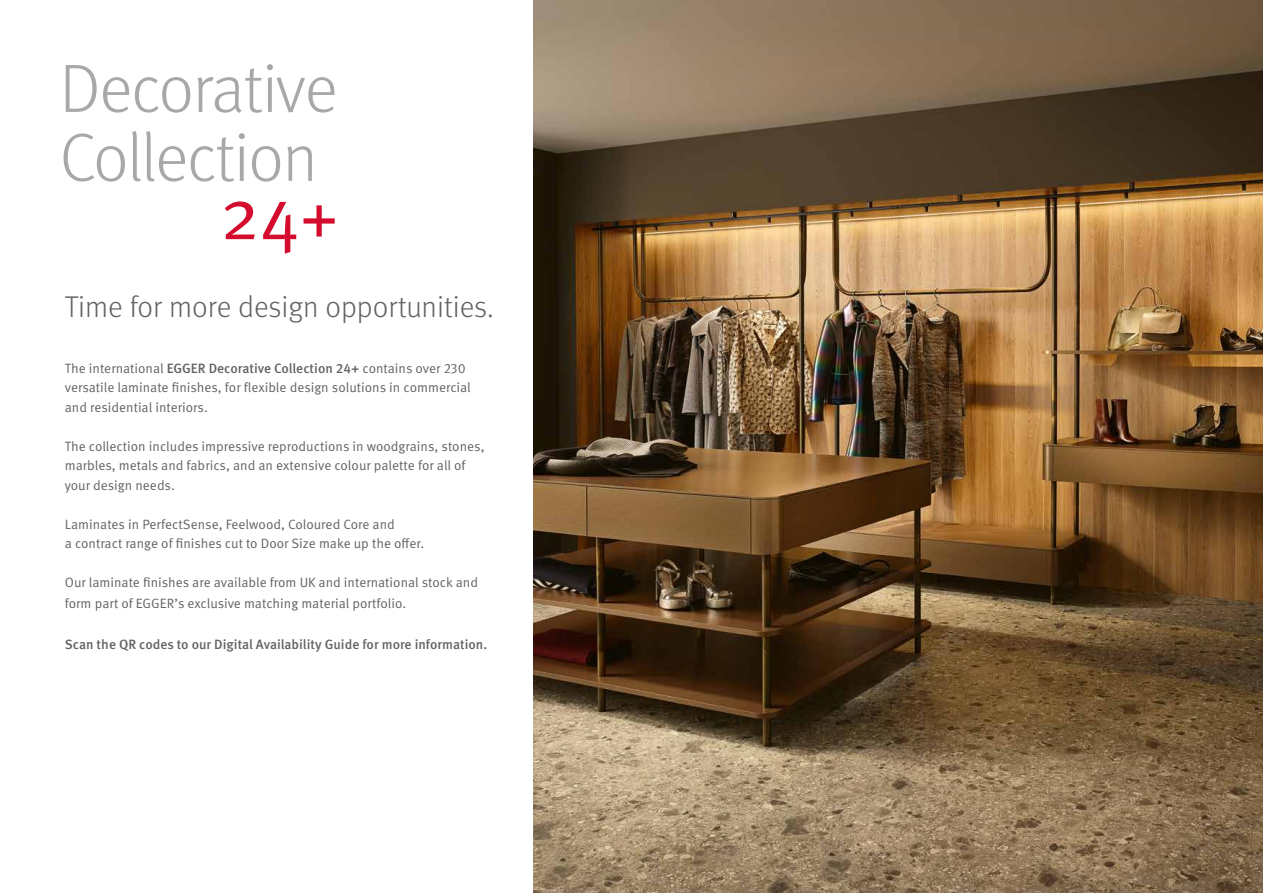
<style>
.page{position:relative;width:1263px;height:893px;background:#fff}
.page>*{position:absolute;margin:0;border:0;box-sizing:border-box;transform-origin:0 0}
.t1{font:72.75px "Meta Pro Norm";color:#d40c2d}
.t2{font:300 68.25px/69px "Meta Pro";letter-spacing:-.02em;color:#a8a8a7}
.t3{font:300 30px "Meta Pro";color:#646363}
.t4{font:13.5px/19.5px "Meta Pro Norm";color:#646363}
.t5{font:500 13.5px "Meta Pro";color:#646363}
.s1{font-family:"Meta Pro";font-weight:500}
</style>
<div class="page">
<img style="left:534px;top:0;width:729px;height:893px">
<h2 class="t2" style="left:60px;top:50px;width:280px">Decorative<br>Collection</h2>
<h1 class="t1" style="left:220px;top:159px;width:120px">24+</h1>
<h3 class="t3" style="left:65px;top:285px;width:430px">Time for more design opportunities.</h3>
<p class="t4" style="left:65px;top:358px;width:408px">The international <span class="s1">EGGER Decorative Collection 24+</span> contains over 230 versatile laminate finishes, for flexible design solutions in commercial and residential interiors.</p>
<p class="t4" style="left:65px;top:436px;width:421px">The collection includes impressive reproductions in woodgrains, stones, marbles, metals and fabrics, and an extensive colour palette for all of your design needs.</p>
<p class="t4" style="left:65px;top:514px;width:361px">Laminates in PerfectSense, Feelwood, Coloured Core and<br>a contract range of finishes cut to Door Size make up the offer.</p>
<p class="t4" style="left:65px;top:571px;width:415px;line-height:21px">Our laminate finishes are available from UK and international stock and form part of EGGER’s exclusive matching material portfolio.</p>
<p class="t5" style="left:65px;top:634px;width:424px">Scan the QR codes to our Digital Availability Guide for more information.</p>
</div>
